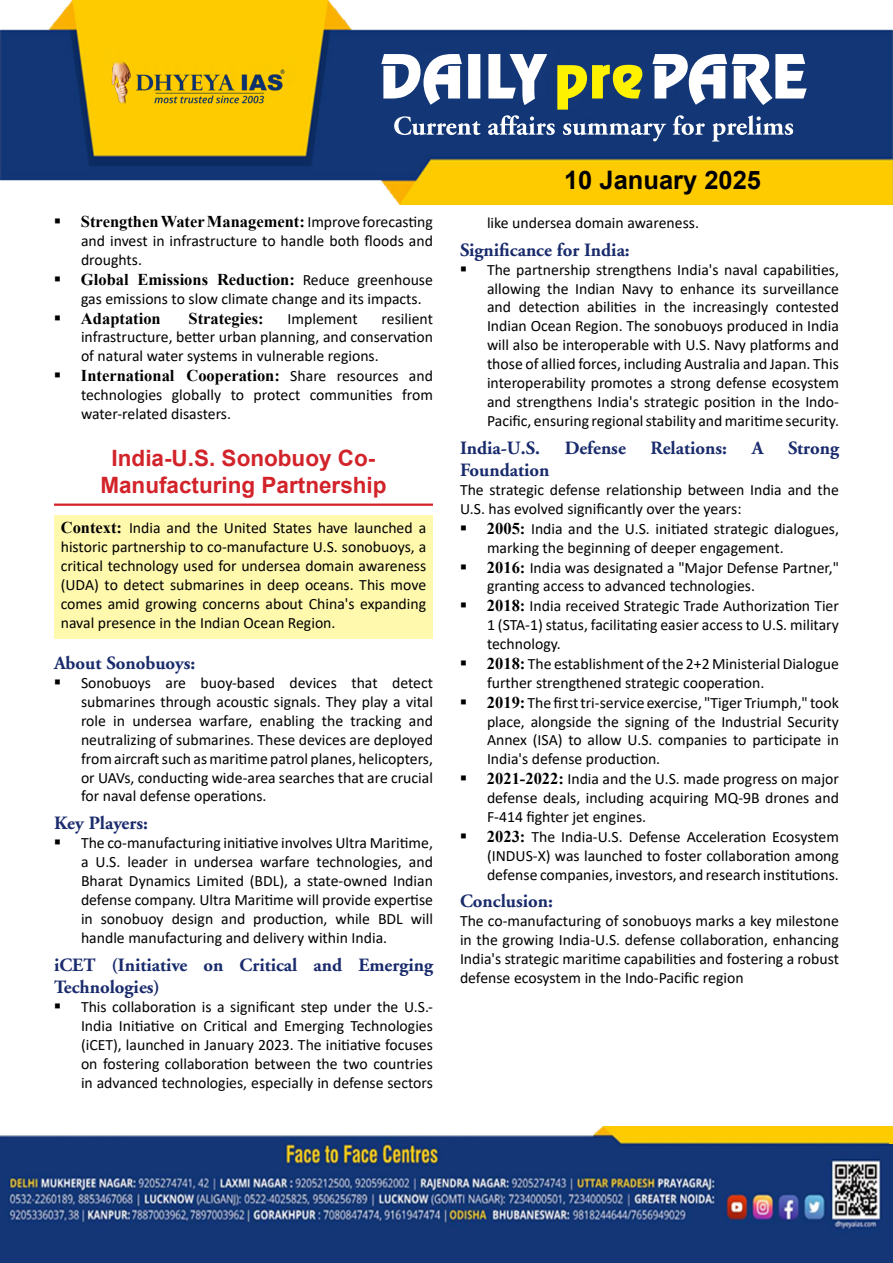
<style>
.page{position:relative;width:893px;height:1263px;background:#fff}
.page>*{position:absolute;margin:0;border:0;box-sizing:border-box;transform-origin:0 0}
.t1{font:700 25.5px "Arial";color:#000}
.t2{font:700 22.5px/27px "Arial";color:#d2232a;text-align:center}
.t3{font:700 18.75px/22.5px "Adobe Garamond";color:#192b6c}
.t4{font:700 16.5px "Times New Roman";color:#000}
.t5{font:15.75px/18.9px "Calibri";color:#000;text-align:justify}
.s1{font-family:"Calibri";font-weight:400;font-size:15.75px}
.s2{font-family:"Times New Roman";font-weight:700;font-size:16.5px}
</style>
<div class="page">
<img style="left:0;top:0;width:893px;height:205px">
<img style="left:102px;top:50px;width:195px;height:75px">
<svg style="left:381px;top:54px;width:426px;height:88px"></svg>
<img style="left:0;top:1126px;width:890px;height:137px">
<svg style="left:890px;top:1144px;width:3px;height:119px"></svg>
<hr style="left:889px;top:1126px;width:4px;height:18px;background:#fbcc00">
<hr style="left:54px;top:503px;width:379px;height:3px;background:#d2232a">
<div style="left:54px;top:515px;width:379px;height:123px;background:#fff9ae"></div>
<p class="t4" style="left:81px;top:210px;width:353px">Strengthen Water Management: <span class="s1">Improve forecasting</span></p>
<p class="t5" style="left:81px;top:231px;width:353px">and invest in infrastructure to handle both floods and droughts.</p>
<p class="t4" style="left:81px;top:268px;width:353px">Global Emissions Reduction: <span class="s1">Reduce greenhouse</span></p>
<p class="t5" style="left:81px;top:289px;width:342px">gas emissions to slow climate change and its impacts.</p>
<p class="t4" style="left:81px;top:307px;width:81px">Adaptation</p>
<p class="t4" style="left:188px;top:307px;width:77px">Strategies:</p>
<p class="t5" style="left:288px;top:308px;width:72px">Implement</p>
<p class="t5" style="left:81px;top:308px;width:353px;text-indent:301px">resilient infrastructure, better urban planning, and conservation of natural water systems in vulnerable regions.</p>
<p class="t4" style="left:81px;top:364px;width:353px">International Cooperation: <span class="s1">Share resources and</span></p>
<p class="t5" style="left:81px;top:385px;width:353px">technologies globally to protect communities from water-related disasters.</p>
<h2 class="t2" style="left:100px;top:445px;width:288px">India-U.S. Sonobuoy Co-<br>Manufacturing Partnership</h2>
<p class="t5" style="left:61px;top:518px;width:367px"><span class="s2">Context:</span> India and the United States have launched a historic partnership to co-manufacture U.S. sonobuoys, a critical technology used for undersea domain awareness (UDA) to detect submarines in deep oceans. This move comes amid growing concerns about China's expanding naval presence in the Indian Ocean Region.</p>
<p class="t3" style="left:54px;top:652px;width:143px">About Sonobuoys:</p>
<p class="t5" style="left:81px;top:673px;width:353px">Sonobuoys are buoy-based devices that detect submarines through acoustic signals. They play a vital role in undersea warfare, enabling the tracking and neutralizing of submarines. These devices are deployed from aircraft such as maritime patrol planes, helicopters, or UAVs, conducting wide-area searches that are crucial for naval defense operations.</p>
<p class="t3" style="left:54px;top:812px;width:95px">Key Players:</p>
<p class="t5" style="left:81px;top:833px;width:353px">The co-manufacturing initiative involves Ultra Maritime, a U.S. leader in undersea warfare technologies, and Bharat Dynamics Limited (BDL), a state-owned Indian defense company. Ultra Maritime will provide expertise in sonobuoy design and production, while BDL will handle manufacturing and delivery within India.</p>
<p class="t3" style="left:54px;top:954px;width:380px">iCET (Initiative on Critical and Emerging<br>Technologies)</p>
<p class="t5" style="left:81px;top:997px;width:353px">This collaboration is a significant step under the U.S.- India Initiative on Critical and Emerging Technologies (iCET), launched in January 2023. The initiative focuses on fostering collaboration between the two countries in advanced technologies, especially in defense sectors</p>
<h1 class="t1" style="left:564px;top:162px;width:199px">10 January 2025</h1>
<p class="t5" style="left:487px;top:213px;width:214px">like undersea domain awareness.</p>
<p class="t3" style="left:460px;top:239px;width:171px">Significance for India:</p>
<p class="t5" style="left:487px;top:260px;width:353px">The partnership strengthens India's naval capabilities, allowing the Indian Navy to enhance its surveillance and detection abilities in the increasingly contested Indian Ocean Region. The sonobuoys produced in India will also be interoperable with U.S. Navy platforms and those of allied forces, including Australia and Japan. This interoperability promotes a strong defense ecosystem and strengthens India's strategic position in the Indo-Pacific, ensuring regional stability and maritime security.</p>
<p class="t3" style="left:460px;top:437px;width:82px">India-U.S.</p>
<p class="t3" style="left:565px;top:437px;width:63px">Defense</p>
<p class="t3" style="left:650px;top:437px;width:78px">Relations:</p>
<p class="t3" style="left:752px;top:437px;width:13px">A</p>
<p class="t3" style="left:788px;top:437px;width:52px">Strong</p>
<p class="t3" style="left:460px;top:459px;width:91px">Foundation</p>
<p class="t5" style="left:460px;top:480px;width:380px">The strategic defense relationship between India and the<br>U.S. has evolved significantly over the years:</p>
<p class="t5" style="left:487px;top:519px;width:353px;text-align:left"><span class="s2">2005:</span> India and the U.S. initiated strategic dialogues, marking the beginning of deeper engagement.<br><span class="s2">2016:</span> India was designated a "Major Defense Partner," granting access to advanced technologies.<br><span class="s2">2018:</span> India received Strategic Trade Authorization Tier 1 (STA-1) status, facilitating easier access to U.S. military technology.<br><span class="s2">2018:</span> The establishment of the 2+2 Ministerial Dialogue further strengthened strategic cooperation.<br><span class="s2">2019:</span> The first tri-service exercise, "Tiger Triumph," took place, alongside the signing of the Industrial Security Annex (ISA) to allow U.S. companies to participate in India's defense production.<br><span class="s2">2021-2022:</span> India and the U.S. made progress on major defense deals, including acquiring MQ-9B drones and F-414 fighter jet engines.<br><span class="s2">2023:</span> The India-U.S. Defense Acceleration Ecosystem (INDUS-X) was launched to foster collaboration among defense companies, investors, and research institutions.</p>
<p class="t3" style="left:460px;top:891px;width:95px">Conclusion:</p>
<p class="t5" style="left:460px;top:911px;width:380px">The co-manufacturing of sonobuoys marks a key milestone in the growing India-U.S. defense collaboration, enhancing India's strategic maritime capabilities and fostering a robust defense ecosystem in the Indo-Pacific region</p>
</div>
